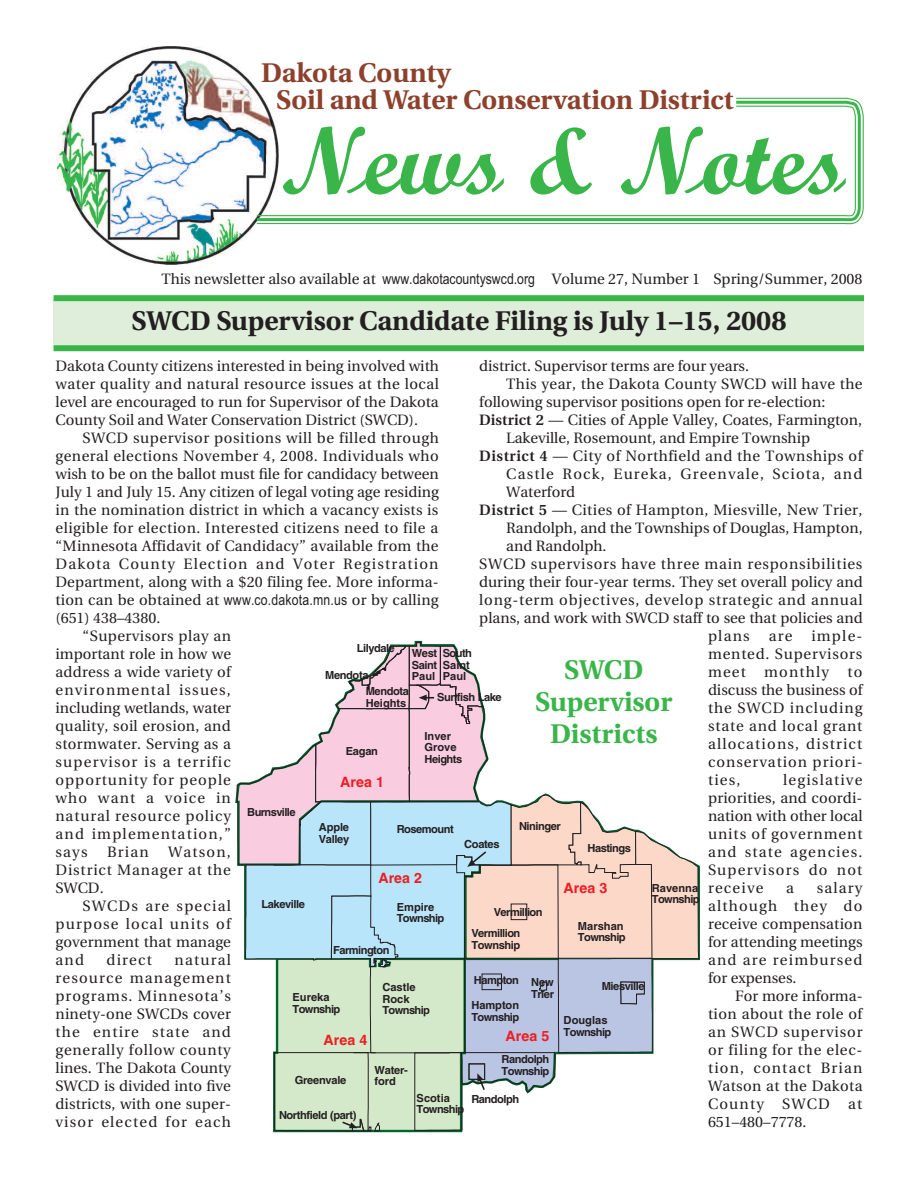
<style>
.page{position:relative;width:918px;height:1188px;background:#fff}
.page>*{position:absolute;margin:0;border:0;box-sizing:border-box;transform-origin:0 0}
.t1{font:700 96px "Script";color:#3ab54a}
.t2{font:700 27px "Utopia";color:#231f20}
.t3{font:700 27px/27px "Utopia";color:#8d412d}
.t4{font:700 27px/32.4px "Utopia";color:#3ab54a;text-align:center}
.t5{font:15px/18px "Utopia";letter-spacing:.02em;color:#231f20;text-align:justify}
.t6{font:15px "Utopia";color:#231f20}
.t7{font:15px "Utopia";letter-spacing:.08em;color:#231f20}
.t8{font:15px "Utopia";letter-spacing:.055em;color:#231f20}
.t9{font:15px "Utopia";letter-spacing:.05em;color:#231f20}
.t10{font:15px "Utopia";letter-spacing:.06em;color:#231f20}
.t11{font:15px "Utopia";letter-spacing:.065em;color:#231f20}
.t12{font:700 14.25px "Helvetica";color:#ee1d23}
.t13{font:700 11.1px/11.4px "Helvetica";letter-spacing:-.045em;color:#231f20}
.t14{font:700 11.1px/11.4px "Helvetica";color:#231f20}
.t15{font:700 11.1px/11.4px "Helvetica";letter-spacing:-.02em;color:#231f20}
.t16{font:700 11.1px "Helvetica";letter-spacing:-.025em;color:#231f20}
.s1{font-family:"Arial Narrow"}
.s2{font-weight:600}
</style>
<div class="page">
<img style="left:57px;top:46px;width:205px;height:219px">
<div style="left:54px;top:299px;width:810px;height:49px;background:#dfeedb"></div>
<div style="left:54px;top:295px;width:810px;height:6px;background:#3ab54a"></div>
<div style="left:54px;top:345px;width:810px;height:6px;background:#3ab54a"></div>
<svg style="left:254px;top:99px;width:609px;height:126px"></svg>
<svg style="left:256px;top:105px;width:600px;height:112px"></svg>
<svg style="left:236px;top:641px;width:464px;height:492px"></svg>
<div style="left:510px;top:657px;width:188px;height:115px;background:#fff"></div>
<h2 class="t3" style="left:276px;top:59px;width:459px;text-indent:-15px">Dakota County<br>Soil and Water Conservation District</h2>
<h1 class="t1" style="left:280px;top:104px;width:566px">News &amp; Notes</h1>
<p class="t6" style="left:162px;top:270px;width:702px">This newsletter also available at <span class="s1">www.dakotacountyswcd.org</span> Volume 27, Number 1 Spring/Summer, 2008</p>
<h2 class="t2" style="left:131px;top:305px;width:657px">SWCD Supervisor Candidate Filing is July 1–15, 2008</h2>
<p class="t5" style="left:56px;top:357px;width:385px">Dakota County citizens interested in being involved with water quality and natural resource issues at the local level are encouraged to run for Supervisor of the Dakota County Soil and Water Conservation District (SWCD).</p>
<p class="t5" style="left:83px;top:429px;width:358px">SWCD supervisor positions will be filled through</p>
<p class="t5" style="left:56px;top:447px;width:385px">general elections November 4, 2008. Individuals who</p>
<p class="t6" style="left:56px;top:465px;width:385px">wish to be on the ballot must file for candidacy between</p>
<p class="t6" style="left:56px;top:483px;width:385px">July 1 and July 15. Any citizen of legal voting age residing</p>
<p class="t5" style="left:56px;top:501px;width:384px">in the nomination district in which a vacancy exists is</p>
<p class="t5" style="left:56px;top:519px;width:384px">eligible for election. Interested citizens need to file a</p>
<p class="t5" style="left:56px;top:537px;width:385px">“Minnesota Affidavit of Candidacy” available from the</p>
<p class="t7" style="left:56px;top:555px;width:385px">Dakota County Election and Voter Registration</p>
<p class="t5" style="left:56px;top:573px;width:385px">Department, along with a $20 filing fee. More informa-</p>
<p class="t5" style="left:56px;top:591px;width:385px">tion can be obtained at <span class="s1">www.co.dakota.mn.us</span> or by calling</p>
<p class="t6" style="left:56px;top:609px;width:106px">(651) 438–4380.</p>
<p class="t5" style="left:83px;top:627px;width:150px">“Supervisors play an</p>
<p class="t6" style="left:56px;top:645px;width:177px">important role in how we</p>
<p class="t5" style="left:56px;top:663px;width:177px">address a wide variety of</p>
<p class="t7" style="left:56px;top:681px;width:177px">environmental issues,</p>
<p class="t6" style="left:56px;top:699px;width:177px">including wetlands, water</p>
<p class="t5" style="left:56px;top:717px;width:177px">quality, soil erosion, and</p>
<p class="t5" style="left:56px;top:735px;width:177px">stormwater. Serving as a</p>
<p class="t7" style="left:56px;top:753px;width:177px">supervisor is a terrific</p>
<p class="t11" style="left:56px;top:771px;width:177px">opportunity for people</p>
<p class="t7" style="left:56px;top:789px;width:177px">who want a voice in</p>
<p class="t10" style="left:56px;top:807px;width:177px">natural resource policy</p>
<p class="t7" style="left:56px;top:825px;width:177px">and implementation,”</p>
<p class="t5" style="left:56px;top:843px;width:34px">says</p>
<p class="t5" style="left:107px;top:843px;width:43px">Brian</p>
<p class="t6" style="left:479px;top:357px;width:271px">district. Supervisor terms are four years.</p>
<p class="t5" style="left:506px;top:375px;width:358px">This year, the Dakota County SWCD will have the</p>
<p class="t6" style="left:479px;top:393px;width:348px">following supervisor positions open for re-election:</p>
<p class="t6" style="left:479px;top:411px;width:384px"><span class="s2">District 2</span> — Cities of Apple Valley, Coates, Farmington,</p>
<p class="t6" style="left:506px;top:429px;width:305px">Lakeville, Rosemount, and Empire Township</p>
<p class="t5" style="left:479px;top:447px;width:385px"><span class="s2">District 4</span> — City of Northfield and the Townships of</p>
<p class="t7" style="left:506px;top:465px;width:358px">Castle Rock, Eureka, Greenvale, Sciota, and</p>
<p class="t6" style="left:506px;top:483px;width:70px">Waterford</p>
<p class="t5" style="left:479px;top:501px;width:385px"><span class="s2">District 5</span> — Cities of Hampton, Miesville, New Trier,</p>
<p class="t6" style="left:506px;top:519px;width:358px">Randolph, and the Townships of Douglas, Hampton,</p>
<p class="t6" style="left:506px;top:537px;width:102px">and Randolph.</p>
<p class="t9" style="left:479px;top:555px;width:385px">SWCD supervisors have three main responsibilities</p>
<p class="t6" style="left:479px;top:573px;width:385px">during their four-year terms. They set overall policy and</p>
<p class="t8" style="left:479px;top:591px;width:385px">long-term objectives, develop strategic and annual</p>
<p class="t6" style="left:479px;top:609px;width:385px">plans, and work with SWCD staff to see that policies and</p>
<p class="t5" style="left:708px;top:627px;width:43px">plans</p>
<p class="t5" style="left:769px;top:627px;width:25px">are</p>
<p class="t5" style="left:708px;top:627px;width:156px;text-indent:103px">imple&shy;mented. Supervisors meet monthly to discuss the business of the SWCD including state and local grant allocations, district conservation priori&shy;ties,</p>
<p class="t13" style="left:357px;top:642px;width:39px">Lilydale</p>
<p class="t13" style="left:366px;top:667px;width:45px;line-height:15.9px;text-indent:-41px">Mendota<br>Mendota</p>
<p class="t14" style="left:366px;top:697px;width:42px">Heights</p>
<p class="t13" style="left:346px;top:745px;width:34px">Eagan</p>
<p class="t14" style="left:443px;top:647px;width:31px">South<br>Saint<br>Paul</p>
<p class="t13" style="left:412px;top:647px;width:27px;text-align:justify">West Saint Paul</p>
<h2 class="t4" style="left:535px;top:653px;width:139px">SWCD<br>Supervisor<br>Districts</h2>
<p class="t13" style="left:437px;top:691px;width:66px">Sunfish Lake</p>
<p class="t14" style="left:425px;top:730px;width:39px">Inver<br>Grove<br>Heights</p>
<p class="t5" style="left:708px;top:771px;width:156px;text-indent:75px">legislative priorities, and coordi&shy;nation with other local units of government and state agencies.<br>Supervisors do not receive</p>
<p class="t12" style="left:340px;top:773px;width:45px">Area 1</p>
<p class="t13" style="left:247px;top:806px;width:50px">Burnsville</p>
<p class="t13" style="left:519px;top:820px;width:43px">Nininger</p>
<p class="t13" style="left:319px;top:821px;width:32px">Apple<br>Valley</p>
<p class="t13" style="left:397px;top:823px;width:59px">Rosemount</p>
<p class="t13" style="left:464px;top:838px;width:37px">Coates</p>
<p class="t13" style="left:588px;top:842px;width:45px">Hastings</p>
<p class="t5" style="left:56px;top:843px;width:177px;text-indent:113px">Watson, District Manager at the SWCD.</p>
<p class="t5" style="left:56px;top:897px;width:177px;text-indent:27px">SWCDs are special purpose local units of government that manage and</p>
<p class="t12" style="left:378px;top:869px;width:45px">Area 2</p>
<p class="t5" style="left:708px;top:879px;width:156px;text-indent:109px">salary although they do receive compensation for attending meetings and are reimbursed for expenses.</p>
<p class="t5" style="left:708px;top:987px;width:156px;text-indent:27px">For more informa&shy;tion about the role of an SWCD supervisor or filing for the elec&shy;tion, contact Brian Watson at the Dakota County SWCD at 651–480–7778.</p>
<p class="t12" style="left:564px;top:879px;width:45px">Area 3</p>
<p class="t13" style="left:652px;top:882px;width:49px">Ravenna<br>Township</p>
<p class="t5" style="left:786px;top:879px;width:9px">a</p>
<p class="t13" style="left:262px;top:898px;width:45px">Lakeville</p>
<p class="t13" style="left:397px;top:901px;width:49px">Empire<br>Township</p>
<p class="t13" style="left:471px;top:902px;width:73px;line-height:20.7px;text-indent:22px">Vermillion<br>Vermillion</p>
<p class="t13" style="left:471px;top:939px;width:50px">Township</p>
<p class="t13" style="left:578px;top:920px;width:49px">Marshan<br>Township</p>
<p class="t13" style="left:333px;top:944px;width:58px">Farmington</p>
<p class="t5" style="left:56px;top:951px;width:177px;text-indent:119px">natural resource management programs. Minnesota’s ninety-one SWCDs cover the entire state and generally follow county lines. The Dakota County SWCD is divided into five districts, with one super&shy;visor elected for each</p>
<p class="t5" style="left:107px;top:951px;width:47px">direct</p>
<p class="t13" style="left:474px;top:973px;width:82px;line-height:13.8px;text-align:right">Hampton New<br>Trier</p>
<p class="t13" style="left:471px;top:1000px;width:49px">Hampton<br>Township</p>
<p class="t13" style="left:602px;top:981px;width:44px">Miesville</p>
<p class="t13" style="left:564px;top:1015px;width:49px">Douglas<br>Township</p>
<p class="t13" style="left:293px;top:992px;width:49px">Eureka<br>Township</p>
<p class="t14" style="left:382px;top:981px;width:49px">Castle<br>Rock<br>Township</p>
<p class="t12" style="left:324px;top:1031px;width:45px">Area 4</p>
<p class="t12" style="left:506px;top:1027px;width:45px">Area 5</p>
<p class="t13" style="left:502px;top:1054px;width:49px">Randolph<br>Township</p>
<p class="t13" style="left:471px;top:1093px;width:49px">Randolph</p>
<p class="t16" style="left:295px;top:1073px;width:53px">Greenvale</p>
<p class="t15" style="left:374px;top:1064px;width:35px">Water&shy;ford</p>
<p class="t13" style="left:417px;top:1092px;width:49px">Scotia<br>Township</p>
<p class="t13" style="left:279px;top:1109px;width:79px">Northfield (part)</p>
</div>
